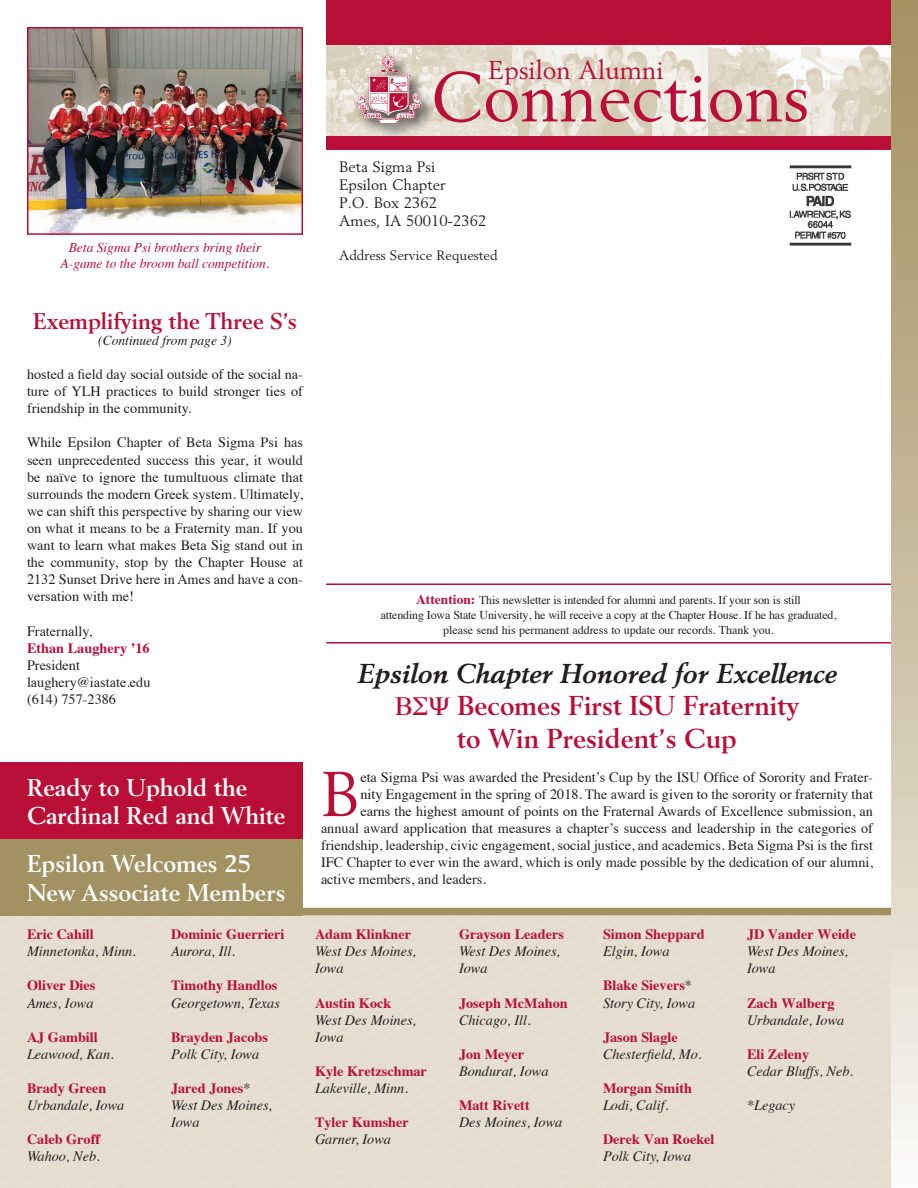
<style>
.page{position:relative;width:918px;height:1188px;background:#fff}
.page>*{position:absolute;margin:0;border:0;box-sizing:border-box;transform-origin:0 0}
.t1{font:69.6px "Berling LT Std";color:#b90f36}
.t2{font:62.55px "Berling LT Std";color:#b90f36}
.t3{font:700 27px "Berling LT Std";color:#b90f36}
.t4{font:italic 700 27px "Berling LT Std";color:#231f20}
.t5{font:25.65px "Berling LT Std";color:#b90f36}
.t6{font:700 24px/28.8px "Berling LT Std";color:#fff}
.t7{font:700 22.5px "Berling LT Std";color:#b90f36}
.t8{font:15px "Berling LT Std";color:#231f20}
.t9{font:14.25px/17.1px "Times";color:#231f20;text-align:justify}
.t10{font:italic 14.25px/17.1px "Times";color:#231f20}
.t11{font:700 14.25px "Times";color:#b90f36}
.t12{font:italic 13.5px "Times";color:#b90f36}
.t13{font:13.5px "Berling LT Std";color:#231f20}
.t14{font:italic 13.5px "Times";color:#231f20}
.t15{font:12px "Times";letter-spacing:-.015em;color:#231f20}
.s1{font-weight:700;font-size:13.5px;color:#b90f36}
.s2{font-weight:400;color:#231f20}
</style>
<div class="page">
<hr style="left:326px;top:584px;width:585px;height:1px;background:#b90f36">
<hr style="left:326px;top:642px;width:585px;height:2px;background:#b90f36">
<div style="left:326px;top:0;width:585px;height:149px;background:#b90f36"></div>
<img style="left:511px;top:45px;width:198px;height:91px">
<svg style="left:326px;top:45px;width:185px;height:91px;background:#e3ddce"></svg>
<img style="left:709px;top:45px;width:182px;height:91px">
<div style="left:353px;top:52px;width:84px;height:88px;background:#231f20;opacity:.75"></div>
<img style="left:356px;top:55px;width:60px;height:64px">
<div style="left:891px;top:0;width:27px;height:1188px;background:linear-gradient(to bottom,#a08c5b,#f8f6f1)"></div>
<img style="left:789px;top:165px;width:63px;height:81px">
<div style="left:0;top:762px;width:303px;height:77px;background:#b90f36"></div>
<div style="left:0;top:839px;width:303px;height:76px;background:#a29161"></div>
<div style="left:0;top:908px;width:891px;height:7px;background:#a29161"></div>
<img style="left:30px;top:30px;width:270px;height:202px">
<div style="left:27px;top:27px;width:276px;height:208px;border:2px solid #b90f36"></div>
<p class="t12" style="left:69px;top:236px;width:194px">Beta Sigma Psi brothers bring their</p>
<p class="t12" style="left:61px;top:252px;width:210px">A-game to the broom ball competition.</p>
<p class="t5" style="left:488px;top:54px;width:177px">Epsilon Alumni</p>
<p class="t1" style="left:430px;top:55px;width:380px">Connections</p>
<p class="t8" style="left:339px;top:158px;width:98px">Beta Sigma Psi</p>
<p class="t8" style="left:339px;top:176px;width:108px">Epsilon Chapter</p>
<p class="t8" style="left:339px;top:194px;width:100px">P.O. Box 2362</p>
<p class="t8" style="left:339px;top:212px;width:149px">Ames, IA 50010-2362</p>
<p class="t13" style="left:339px;top:248px;width:160px">Address Service Requested</p>
<p class="t7" style="left:33px;top:308px;width:265px">Exemplifying the Three S’s</p>
<p class="t14" style="left:98px;top:329px;width:135px">(Continued from page 3)</p>
<p class="t9" style="left:27px;top:364px;width:278px">hosted a field day social outside of the social na&shy;ture of YLH practices to build stronger ties of friendship in the community.</p>
<p class="t9" style="left:27px;top:433px;width:278px">While Epsilon Chapter of Beta Sigma Psi has seen unprecedented success this year, it would be naïve to ignore the tumultuous climate that surrounds the modern Greek system. Ultimately, we can shift this perspective by sharing our view on what it means to be a Fraternity man. If you want to learn what makes Beta Sig stand out in the community, stop by the Chapter House at 2132 Sunset Drive here in Ames and have a con&shy;versation with me!</p>
<p class="t9" style="left:27px;top:621px;width:67px">Fraternally,</p>
<p class="t11" style="left:27px;top:634px;width:124px">Ethan Laughery ’16</p>
<p class="t9" style="left:27px;top:655px;width:55px">President</p>
<p class="t9" style="left:27px;top:672px;width:125px">laughery@iastate.edu</p>
<p class="t9" style="left:27px;top:689px;width:91px">(614) 757-2386</p>
<p class="t6" style="left:27px;top:773px;width:222px">Ready to Uphold the</p>
<p class="t6" style="left:27px;top:802px;width:260px">Cardinal Red and White</p>
<p class="t6" style="left:27px;top:849px;width:260px">Epsilon Welcomes 25<br>New Associate Members</p>
<p class="t15" style="left:416px;top:588px;width:386px"><span class="s1">Attention:</span> This newsletter is intended for alumni and parents. If your son is still</p>
<p class="t15" style="left:381px;top:603px;width:457px">attending Iowa State University, he will receive a copy at the Chapter House. If he has graduated,</p>
<p class="t15" style="left:443px;top:618px;width:332px">please send his permanent address to update our records. Thank you.</p>
<p class="t4" style="left:357px;top:657px;width:481px">Epsilon Chapter Honored for Excellence</p>
<p class="t3" style="left:458px;top:690px;width:343px">Becomes First ISU Fraternity</p>
<p class="t3" style="left:457px;top:722px;width:281px">to Win President’s Cup</p>
<p class="t2" style="left:321px;top:756px;width:41px">B</p>
<p class="t9" style="left:360px;top:767px;width:514px">eta Sigma Psi was awarded the President’s Cup by the ISU Office of Sorority and Frater-</p>
<p class="t9" style="left:360px;top:784px;width:514px">nity Engagement in the spring of 2018. The award is given to the sorority or fraternity that</p>
<p class="t9" style="left:360px;top:801px;width:514px">earns the highest amount of points on the Fraternal Awards of Excellence submission, an</p>
<p class="t9" style="left:321px;top:819px;width:553px">annual award application that measures a chapter’s success and leadership in the categories of</p>
<p class="t9" style="left:321px;top:836px;width:554px">friendship, leadership, civic engagement, social justice, and academics. Beta Sigma Psi is the first</p>
<p class="t9" style="left:321px;top:853px;width:554px">IFC Chapter to ever win the award, which is only made possible by the dedication of our alumni,</p>
<p class="t9" style="left:321px;top:870px;width:167px">active members, and leaders.</p>
<p class="t11" style="left:27px;top:921px;width:68px">Eric Cahill</p>
<p class="t10" style="left:27px;top:942px;width:110px">Minnetonka, Minn.</p>
<p class="t11" style="left:27px;top:972px;width:70px">Oliver Dies</p>
<p class="t10" style="left:27px;top:993px;width:68px">Ames, Iowa</p>
<p class="t11" style="left:27px;top:1023px;width:72px">AJ Gambill</p>
<p class="t10" style="left:27px;top:1045px;width:88px">Leawood, Kan.</p>
<p class="t11" style="left:27px;top:1075px;width:81px">Brady Green</p>
<p class="t10" style="left:27px;top:1096px;width:99px">Urbandale, Iowa</p>
<p class="t11" style="left:27px;top:1126px;width:75px">Caleb Groff</p>
<p class="t10" style="left:27px;top:1147px;width:74px">Wahoo, Neb.</p>
<p class="t11" style="left:171px;top:921px;width:115px">Dominic Guerrieri</p>
<p class="t10" style="left:171px;top:942px;width:66px">Aurora, Ill.</p>
<p class="t11" style="left:171px;top:972px;width:108px">Timothy Handlos</p>
<p class="t10" style="left:171px;top:993px;width:110px">Georgetown, Texas</p>
<p class="t11" style="left:171px;top:1023px;width:98px">Brayden Jacobs</p>
<p class="t10" style="left:171px;top:1045px;width:90px">Polk City, Iowa</p>
<p class="t11" style="left:171px;top:1075px;width:81px">Jared Jones<span class="s2">*</span></p>
<p class="t10" style="left:171px;top:1096px;width:103px">West Des Moines,<br>Iowa</p>
<p class="t11" style="left:315px;top:921px;width:98px">Adam Klinkner</p>
<p class="t10" style="left:315px;top:942px;width:103px">West Des Moines,<br>Iowa</p>
<p class="t11" style="left:315px;top:989px;width:78px">Austin Kock</p>
<p class="t10" style="left:315px;top:1011px;width:103px">West Des Moines,<br>Iowa</p>
<p class="t11" style="left:315px;top:1058px;width:113px">Kyle Kretzschmar</p>
<p class="t10" style="left:315px;top:1079px;width:95px">Lakeville, Minn.</p>
<p class="t11" style="left:315px;top:1109px;width:95px">Tyler Kumsher</p>
<p class="t10" style="left:315px;top:1130px;width:78px">Garner, Iowa</p>
<p class="t11" style="left:459px;top:921px;width:106px">Grayson Leaders</p>
<p class="t10" style="left:459px;top:942px;width:103px">West Des Moines,<br>Iowa</p>
<p class="t11" style="left:459px;top:989px;width:110px">Joseph McMahon</p>
<p class="t10" style="left:459px;top:1011px;width:73px">Chicago, Ill.</p>
<p class="t11" style="left:459px;top:1040px;width:67px">Jon Meyer</p>
<p class="t10" style="left:459px;top:1062px;width:91px">Bondurat, Iowa</p>
<p class="t11" style="left:459px;top:1092px;width:72px">Matt Rivett</p>
<p class="t10" style="left:459px;top:1113px;width:105px">Des Moines, Iowa</p>
<p class="t11" style="left:603px;top:921px;width:103px">Simon Sheppard</p>
<p class="t10" style="left:603px;top:942px;width:68px">Elgin, Iowa</p>
<p class="t11" style="left:603px;top:972px;width:91px">Blake Sievers<span class="s2">*</span></p>
<p class="t10" style="left:603px;top:993px;width:94px">Story City, Iowa</p>
<p class="t11" style="left:603px;top:1023px;width:76px">Jason Slagle</p>
<p class="t10" style="left:603px;top:1045px;width:100px">Chesterfield, Mo.</p>
<p class="t11" style="left:603px;top:1075px;width:91px">Morgan Smith</p>
<p class="t10" style="left:603px;top:1096px;width:67px">Lodi, Calif.</p>
<p class="t11" style="left:603px;top:1126px;width:113px">Derek Van Roekel</p>
<p class="t10" style="left:603px;top:1147px;width:90px">Polk City, Iowa</p>
<p class="t11" style="left:747px;top:921px;width:111px">JD Vander Weide</p>
<p class="t10" style="left:747px;top:942px;width:103px">West Des Moines,<br>Iowa</p>
<p class="t11" style="left:747px;top:989px;width:89px">Zach Walberg</p>
<p class="t10" style="left:747px;top:1011px;width:99px">Urbandale, Iowa</p>
<p class="t11" style="left:747px;top:1040px;width:64px">Eli Zeleny</p>
<p class="t10" style="left:747px;top:1062px;width:108px">Cedar Bluffs, Neb.</p>
<p class="t10" style="left:747px;top:1096px;width:50px">*Legacy</p>
</div>
